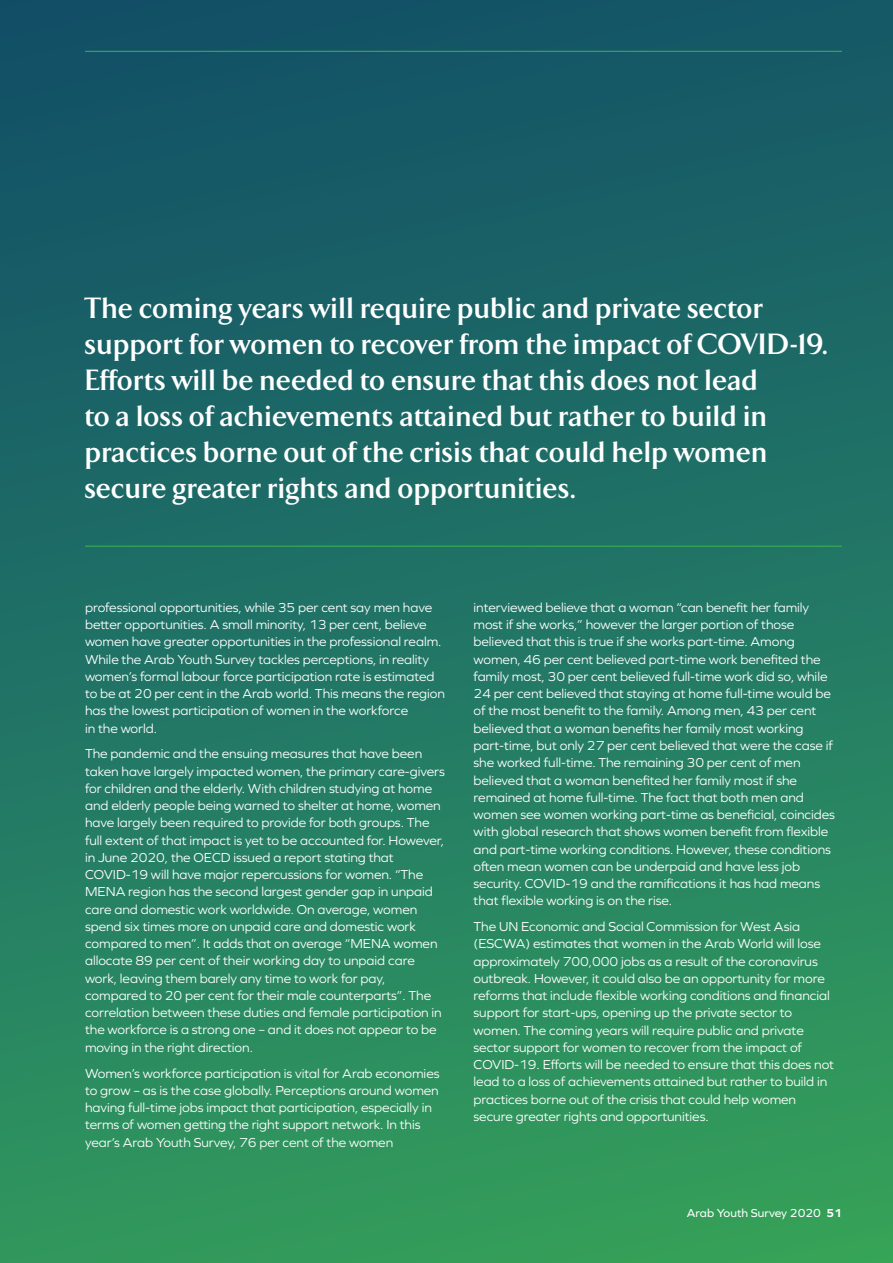
<style>
.page{position:relative;width:893px;height:1263px;background:#fff}
.page>*{position:absolute;margin:0;border:0;box-sizing:border-box;transform-origin:0 0}
.t1{font:700 30px/36px "TF Arrow";letter-spacing:.025em;color:#fff}
.t2{font:13.5px/17.2px "Graphie";letter-spacing:-.005em;color:#fff}
.t3{font:12px "Graphie";color:#fff}
.s1{font-weight:700}
</style>
<div class="page">
<div style="left:0;top:0;width:893px;height:1263px;background:linear-gradient(to bottom,#125169,#329c5e)"></div>
<hr style="left:85px;top:51px;width:757px;height:1px;background:#3cb551">
<hr style="left:85px;top:546px;width:757px;height:1px;background:#3cb551">
<p class="t1" style="left:85px;top:290px;width:743px">The coming years will require public and private sector support for women to recover from the impact of COVID-19.<br>Efforts will be needed to ensure that this does not lead<br>to a loss of achievements attained but rather to build in practices borne out of the crisis that could help women secure greater rights and opportunities.</p>
<p class="t2" style="left:85px;top:598px;width:361px">professional opportunities, while 35 per cent say men have better opportunities. A small minority, 13 per cent, believe women have greater opportunities in the professional realm.<br>While the Arab Youth Survey tackles perceptions, in reality women’s formal labour force participation rate is estimated to be at 20 per cent in the Arab world. This means the region has the lowest participation of women in the workforce<br>in the world.</p>
<p class="t2" style="left:85px;top:745px;width:361px">The pandemic and the ensuing measures that have been taken have largely impacted women, the primary care-givers for children and the elderly. With children studying at home and elderly people being warned to shelter at home, women have largely been required to provide for both groups. The full extent of that impact is yet to be accounted for. However, in June 2020, the OECD issued a report stating that COVID-19 will have major repercussions for women. “The MENA region has the second largest gender gap in unpaid care and domestic work worldwide. On average, women spend six times more on unpaid care and domestic work compared to men”. It adds that on average “MENA women allocate 89 per cent of their working day to unpaid care work, leaving them barely any time to work for pay, compared to 20 per cent for their male counterparts”. The correlation between these duties and female participation in the workforce is a strong one – and it does not appear to be moving in the right direction.</p>
<p class="t2" style="left:85px;top:1064px;width:356px">Women’s workforce participation is vital for Arab economies to grow – as is the case globally. Perceptions around women having full-time jobs impact that participation, especially in terms of women getting the right support network. In this year’s Arab Youth Survey, 76 per cent of the women</p>
<p class="t2" style="left:474px;top:598px;width:363px">interviewed believe that a woman “can benefit her family most if she works,” however the larger portion of those believed that this is true if she works part-time. Among women, 46 per cent believed part-time work benefited the family most, 30 per cent believed full-time work did so, while 24 per cent believed that staying at home full-time would be of the most benefit to the family. Among men, 43 per cent believed that a woman benefits her family most working part-time, but only 27 per cent believed that were the case if she worked full-time. The remaining 30 per cent of men believed that a woman benefited her family most if she remained at home full-time. The fact that both men and women see women working part-time as beneficial, coincides with global research that shows women benefit from flexible and part-time working conditions. However, these conditions often mean women can be underpaid and have less job security. COVID-19 and the ramifications it has had means that flexible working is on the rise.</p>
<p class="t2" style="left:474px;top:918px;width:362px">The UN Economic and Social Commission for West Asia (ESCWA) estimates that women in the Arab World will lose approximately 700,000 jobs as a result of the coronavirus outbreak. However, it could also be an opportunity for more reforms that include flexible working conditions and financial support for start-ups, opening up the private sector to women. The coming years will require public and private sector support for women to recover from the impact of COVID-19. Efforts will be needed to ensure that this does not lead to a loss of achievements attained but rather to build in practices borne out of the crisis that could help women secure greater rights and opportunities.</p>
<p class="t3" style="left:687px;top:1206px;width:157px">Arab Youth Survey 2020 <span class="s1">51</span></p>
</div>
